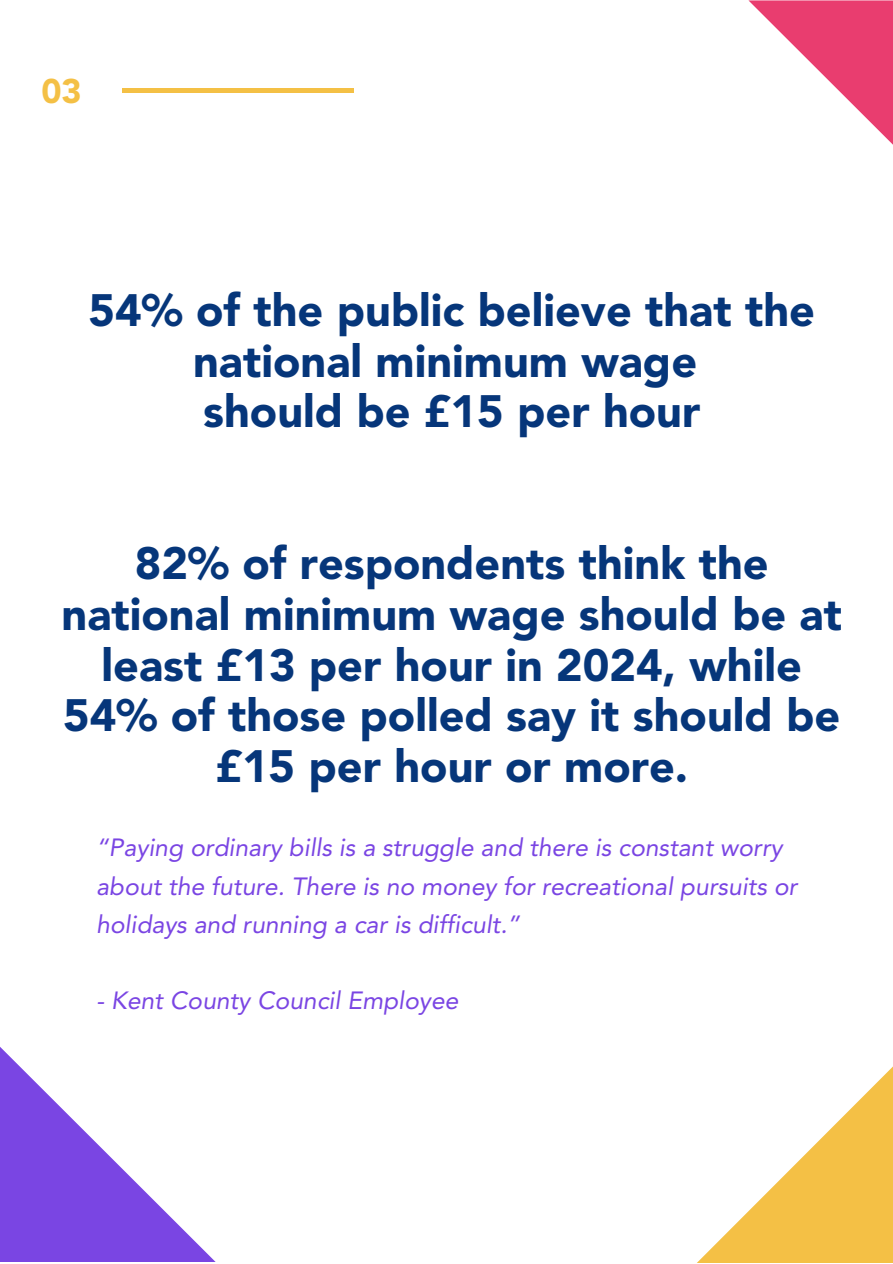
<style>
.page{position:relative;width:893px;height:1264px;background:#fff}
.page>*{position:absolute;margin:0;border:0;box-sizing:border-box;transform-origin:0 0}
.t1{font:900 45px/50.6px "Avenir LT Pro";color:#06367a;text-align:center}
.t2{font:900 34.05px "Avenir LT Pro";color:#f4c045}
.t3{font:italic 24.75px/38.2px "Avenir LT Pro";color:#7a45e3}
</style>
<div class="page">
<div style="left:122px;top:88px;width:231px;height:5px;background:#f4c045"></div>
<svg style="left:0;top:1047px;width:215px;height:214px"></svg>
<svg style="left:698px;top:1067px;width:194px;height:195px"></svg>
<svg style="left:748px;top:0;width:144px;height:144px"></svg>
<p class="t2" style="left:41px;top:77px;width:42px">03</p>
<p class="t1" style="left:89px;top:289px;width:727px">54% of the public believe that the national minimum wage</p>
<p class="t1" style="left:203px;top:390px;width:498px">should be £15 per hour</p>
<p class="t1" style="left:62px;top:542px;width:782px">82% of respondents think the national minimum wage should be at least £13 per hour in 2024, while<br>54% of those polled say it should be £15 per hour or more.</p>
<p class="t3" style="left:96px;top:830px;width:702px">“Paying ordinary bills is a struggle and there is constant worry about the future. There is no money for recreational pursuits or holidays and running a car is difficult.”</p>
<p class="t3" style="left:96px;top:983px;width:364px">- Kent County Council Employee</p>
</div>
